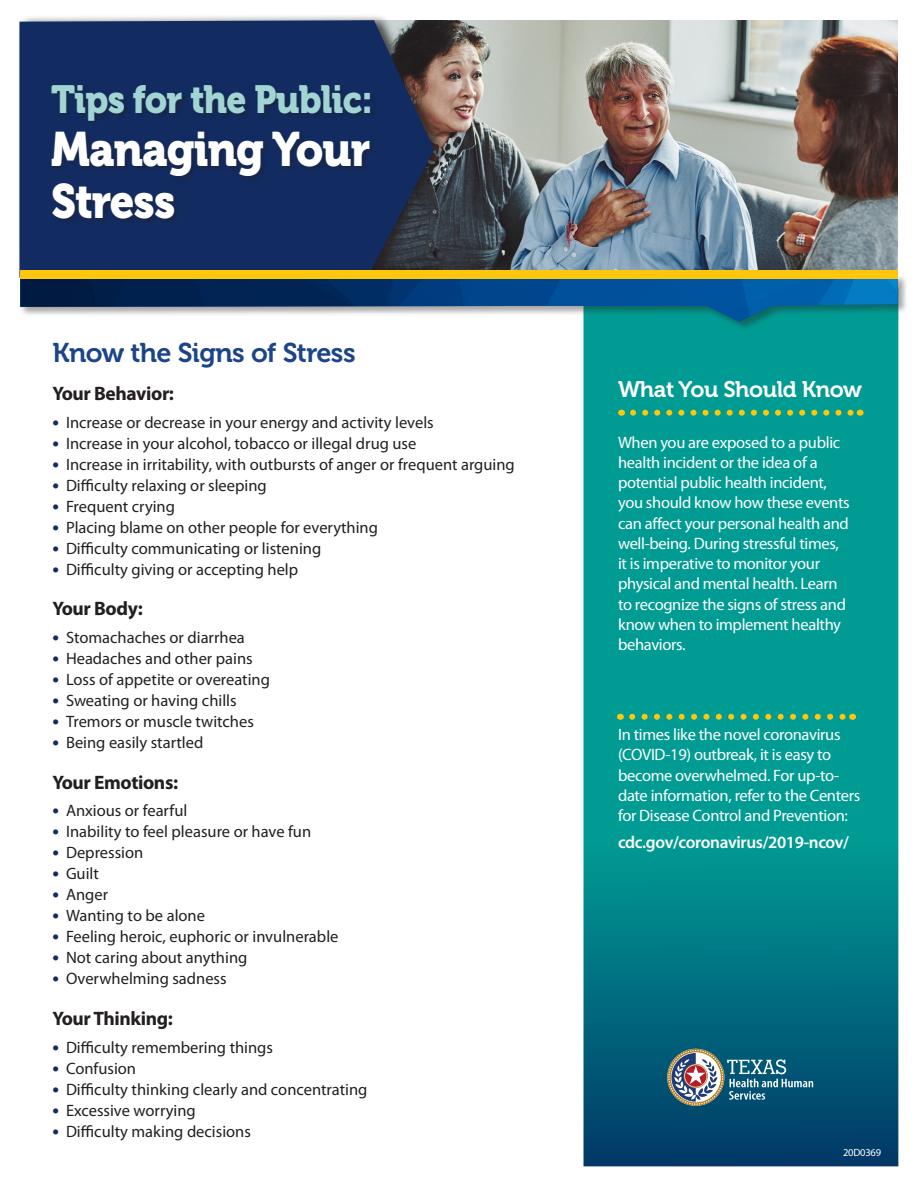
<style>
.page{position:relative;width:918px;height:1188px;background:#fff}
.page>*{position:absolute;margin:0;border:0;box-sizing:border-box;transform-origin:0 0}
.t1{font:48px/52.5px "Museo 900";letter-spacing:-.02em;color:#fff;scale:.91 1}
.t2{font:39px "Museo 900";letter-spacing:-.02em;color:#a1d4d2;scale:.91 1}
.t3{font:27px "Museo 700";letter-spacing:-.02em;color:#1c4489}
.H2_white_copy{font:22.5px "Museo 700";letter-spacing:-.02em;color:#fff}
.Content_bold{font:700 19.5px "Myriad Pro";letter-spacing:-.02em;color:#231f20}
.content_white{font:600 17.25px "Myriad Pro";letter-spacing:-.02em;color:#fff}
.t4{font:16.5px "Myriad Pro";color:#231f20}
.content_white-2{font:16.5px/20.2px "Myriad Pro";letter-spacing:-.02em;color:#fff}
.t5{font:10.5px "Myriad Pro";letter-spacing:-.02em;color:#fff}
.s1{font-weight:700;font-size:19.5px;color:#122b61}
</style>
<div class="page">
<img style="left:449px;top:20px;width:449px;height:250px">
<svg style="left:584px;top:332px;width:314px;height:834px;background:#008a8b"></svg>
<div style="left:18px;top:13px;width:431px;height:275px;background:#231f20;opacity:.75"></div>
<svg style="left:19px;top:20px;width:415px;height:258px;background:#192e5d"></svg>
<div style="left:20px;top:274px;width:888px;height:58px;background:#231f20;opacity:.4"></div>
<img style="left:20px;top:279px;width:878px;height:43px">
<div style="left:52px;top:85px;width:325px;height:140px;background:#231f20;opacity:.33"></div>
<svg style="left:633px;top:410px;width:221px;height:6px"></svg>
<svg style="left:632px;top:714px;width:214px;height:6px"></svg>
<svg style="left:667px;top:1049px;width:146px;height:57px;background:#49768a"></svg>
<div style="left:20px;top:270px;width:878px;height:9px;background:#fec60d"></div>
<p class="t2" style="left:51px;top:77px;width:355px">Tips for the Public:</p>
<p class="t1" style="left:51px;top:123px;width:352px">Managing Your<br>Stress</p>
<h2 class="t3" style="left:52px;top:337px;width:305px">Know the Signs of Stress</h2>
<p class="Content_bold" style="left:52px;top:381px;width:123px">Your Behavior:</p>
<p class="t4" style="left:52px;top:412px;width:383px"><span class="s1">•</span> Increase or decrease in your energy and activity levels</p>
<p class="t4" style="left:52px;top:433px;width:365px"><span class="s1">•</span> Increase in your alcohol, tobacco or illegal drug use</p>
<p class="t4" style="left:52px;top:454px;width:464px"><span class="s1">•</span> Increase in irritability, with outbursts of anger or frequent arguing</p>
<p class="t4" style="left:52px;top:475px;width:216px"><span class="s1">•</span> Difficulty relaxing or sleeping</p>
<p class="t4" style="left:52px;top:496px;width:124px"><span class="s1">•</span> Frequent crying</p>
<p class="t4" style="left:52px;top:517px;width:327px"><span class="s1">•</span> Placing blame on other people for everything</p>
<p class="t4" style="left:52px;top:538px;width:270px"><span class="s1">•</span> Difficulty communicating or listening</p>
<p class="t4" style="left:52px;top:559px;width:247px"><span class="s1">•</span> Difficulty giving or accepting help</p>
<p class="Content_bold" style="left:52px;top:596px;width:92px">Your Body:</p>
<p class="t4" style="left:52px;top:628px;width:194px"><span class="s1">•</span> Stomachaches or diarrhea</p>
<p class="t4" style="left:52px;top:649px;width:202px"><span class="s1">•</span> Headaches and other pains</p>
<p class="t4" style="left:52px;top:670px;width:219px"><span class="s1">•</span> Loss of appetite or overeating</p>
<p class="t4" style="left:52px;top:691px;width:186px"><span class="s1">•</span> Sweating or having chills</p>
<p class="t4" style="left:52px;top:712px;width:203px"><span class="s1">•</span> Tremors or muscle twitches</p>
<p class="t4" style="left:52px;top:733px;width:152px"><span class="s1">•</span> Being easily startled</p>
<p class="Content_bold" style="left:52px;top:769px;width:127px">Your Emotions:</p>
<p class="t4" style="left:52px;top:801px;width:136px"><span class="s1">•</span> Anxious or fearful</p>
<p class="t4" style="left:52px;top:822px;width:260px"><span class="s1">•</span> Inability to feel pleasure or have fun</p>
<p class="t4" style="left:52px;top:843px;width:92px"><span class="s1">•</span> Depression</p>
<p class="t4" style="left:52px;top:864px;width:48px"><span class="s1">•</span> Guilt</p>
<p class="t4" style="left:52px;top:885px;width:57px"><span class="s1">•</span> Anger</p>
<p class="t4" style="left:52px;top:906px;width:154px"><span class="s1">•</span> Wanting to be alone</p>
<p class="t4" style="left:52px;top:927px;width:287px"><span class="s1">•</span> Feeling heroic, euphoric or invulnerable</p>
<p class="t4" style="left:52px;top:948px;width:196px"><span class="s1">•</span> Not caring about anything</p>
<p class="t4" style="left:52px;top:969px;width:176px"><span class="s1">•</span> Overwhelming sadness</p>
<p class="Content_bold" style="left:52px;top:1006px;width:122px">Your Thinking:</p>
<p class="t4" style="left:52px;top:1037px;width:222px"><span class="s1">•</span> Difficulty remembering things</p>
<p class="t4" style="left:52px;top:1058px;width:85px"><span class="s1">•</span> Confusion</p>
<p class="t4" style="left:52px;top:1079px;width:317px"><span class="s1">•</span> Difficulty thinking clearly and concentrating</p>
<p class="t4" style="left:52px;top:1100px;width:145px"><span class="s1">•</span> Excessive worrying</p>
<p class="t4" style="left:52px;top:1121px;width:200px"><span class="s1">•</span> Difficulty making decisions</p>
<p class="H2_white_copy" style="left:618px;top:377px;width:245px">What You Should Know</p>
<p class="content_white-2" style="left:618px;top:432px;width:233px">When you are exposed to a public health incident or the idea of a potential public health incident, you should know how these events can affect your personal health and well-being. During stressful times, it is imperative to monitor your physical and mental health. Learn to recognize the signs of stress and know when to implement healthy behaviors.</p>
<p class="content_white-2" style="left:618px;top:724px;width:244px">In times like the novel coronavirus (COVID-19) outbreak, it is easy to become overwhelmed. For up-to&shy;date information, refer to the Centers for Disease Control and Prevention:</p>
<p class="content_white" style="left:618px;top:831px;width:233px">cdc.gov/coronavirus/2019-ncov/</p>
<p class="t5" style="left:843px;top:1146px;width:40px">20D0369</p>
</div>
